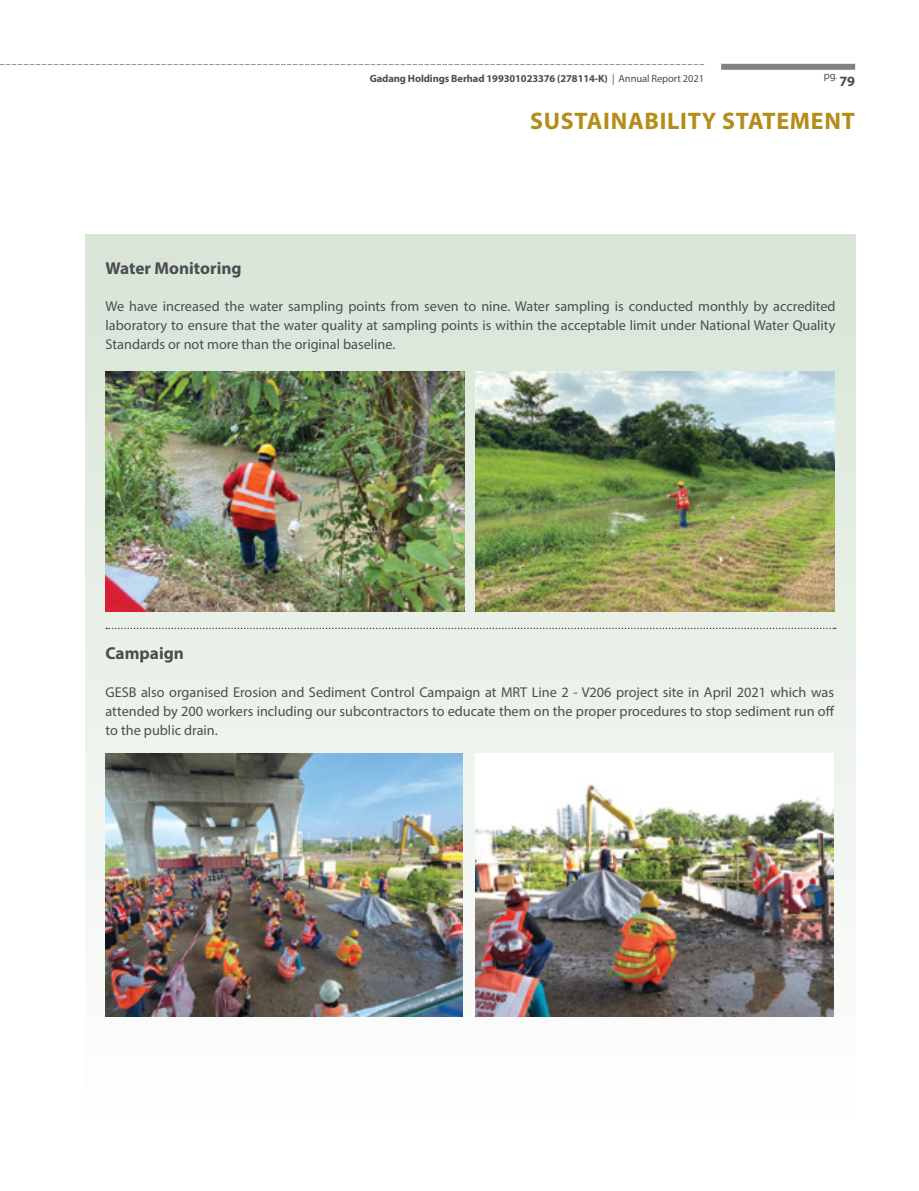
<style>
.page{position:relative;width:919px;height:1191px;background:#fff}
.page>*{position:absolute;margin:0;border:0;box-sizing:border-box;transform-origin:0 0}
.t1{font:700 24px "Myriad Pro";letter-spacing:.03em;color:#b48d18}
.t2{font:700 17.25px "Myriad Pro";color:#4d4d4f}
.t3{font:14.25px/18.8px "Myriad Pro";color:#4d4d4f;text-align:justify}
.t4{font:700 14.25px "Myriad Pro";color:#4d4d4f}
.t5{font:700 10.5px "Myriad Pro";letter-spacing:-.01em;color:#4d4d4f}
.t6{font:10.5px "Myriad Pro";color:#4d4d4f}
.s1{font-weight:400}
</style>
<div class="page">
<svg style="left:0;top:64px;width:704px;height:1px"></svg>
<div style="left:721px;top:64px;width:134px;height:6px;background:#808285"></div>
<div style="left:85px;top:234px;width:770px;height:886px;background:linear-gradient(to bottom,#d9e6d8,#fafafa)"></div>
<img style="left:105px;top:754px;width:358px;height:262px">
<img style="left:475px;top:754px;width:358px;height:262px">
<img style="left:105px;top:372px;width:360px;height:239px">
<img style="left:475px;top:372px;width:359px;height:239px">
<svg style="left:106px;top:627px;width:729px;height:2px"></svg>
<p class="t5" style="left:369px;top:72px;width:336px">Gadang Holdings Berhad 199301023376 (278114-K) <span class="s1">| Annual Report 2021</span></p>
<p class="t6" style="left:823px;top:69px;width:15px">pg.</p>
<p class="t4" style="left:839px;top:72px;width:17px">79</p>
<h1 class="t1" style="left:530px;top:105px;width:126px">Sustainabili</h1>
<h1 class="t1" style="left:687px;top:105px;width:105px">ty Stateme</h1>
<h1 class="t1" style="left:824px;top:105px;width:32px">nt</h1>
<p class="t2" style="left:105px;top:257px;width:138px">Water Monitoring</p>
<p class="t3" style="left:105px;top:297px;width:731px">We have increased the water sampling points from seven to nine. Water sampling is conducted monthly by accredited laboratory to ensure that the water quality at sampling points is within the acceptable limit under National Water Quality Standards or not more than the original baseline.</p>
<p class="t2" style="left:105px;top:642px;width:80px">Campaign</p>
<p class="t3" style="left:105px;top:682px;width:730px">GESB also organised Erosion and Sediment Control Campaign at MRT Line 2 - V206 project site in April 2021 which was attended by 200 workers including our subcontractors to educate them on the proper procedures to stop sediment run off to the public drain.</p>
</div>
